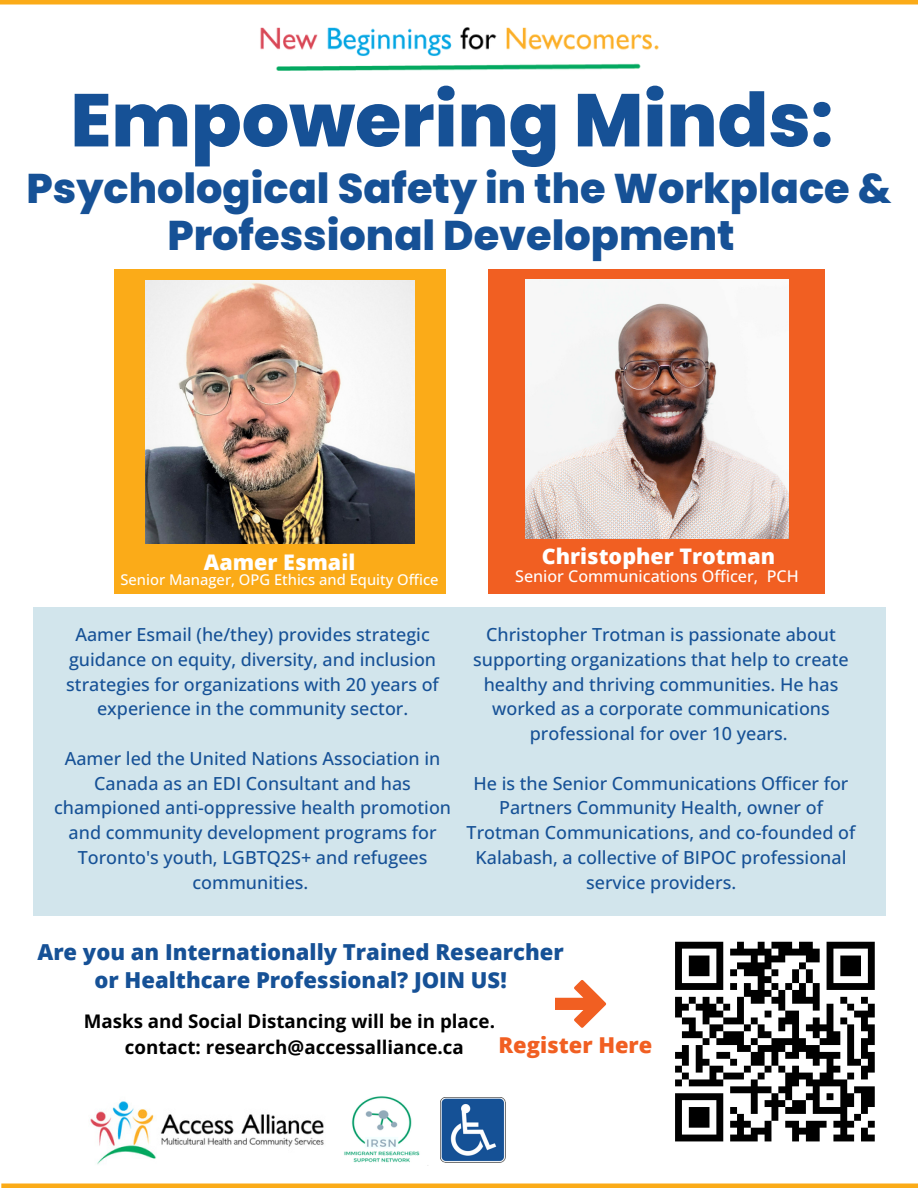
<style>
.page{position:relative;width:918px;height:1188px;background:#fff}
.page>*{position:absolute;margin:0;border:0;box-sizing:border-box;transform-origin:0 0}
.t1{font:800 74.55px "Poppins";color:#165196}
.t2{font:800 41.4px/47.2px "Poppins";color:#165196;text-align:center}
.t3{font:800 22.05px/28.5px "Open Sans";color:#165196;text-align:center}
.t4{font:800 21.9px "Open Sans";color:#f15f22}
.t5{font:800 21.45px "Open Sans";color:#fff}
.t6{font:700 18.75px/25.8px "Open Sans";color:#000;text-align:center}
.t7{font:500 18px/24.8px "Open Sans";color:#165196;text-align:center}
.t8{font:500 16.05px "Open Sans";color:#fff}
.t9{font:500 14.7px "Open Sans";color:#fff}
</style>
<div class="page">
<div style="left:114px;top:269px;width:331px;height:325px;background:#fbab18"></div>
<img style="left:145px;top:281px;width:269px;height:263px">
<div style="left:488px;top:269px;width:337px;height:325px;background:#f15f22"></div>
<img style="left:525px;top:280px;width:264px;height:258px">
<img style="left:90px;top:1101px;width:234px;height:64px">
<img style="left:441px;top:1097px;width:65px;height:65px">
<img style="left:344px;top:1096px;width:76px;height:67px">
<div style="left:1px;top:1183px;width:917px;height:5px;background:#fbab18"></div>
<img style="left:260px;top:28px;width:399px;height:42px">
<div style="left:0;top:0;width:918px;height:5px;background:#fbab18"></div>
<div style="left:33px;top:607px;width:852px;height:309px;background:#d2e5ec"></div>
<svg style="left:675px;top:941px;width:200px;height:201px"></svg>
<svg style="left:556px;top:980px;width:50px;height:48px"></svg>
<h1 class="t1" style="left:70px;top:68px;width:764px">Empowering Minds:</h1>
<h2 class="t2" style="left:26px;top:165px;width:867px">Psychological Safety in the Workplace &amp;<br>Professional Development</h2>
<p class="t5" style="left:204px;top:547px;width:153px">Aamer Esmail</p>
<p class="t5" style="left:542px;top:541px;width:235px">Christopher Trotman</p>
<p class="t9" style="left:120px;top:570px;width:320px">Senior Manager, OPG Ethics and Equity Office</p>
<p class="t8" style="left:515px;top:565px;width:285px">Senior Communications Officer, PCH</p>
<p class="t7" style="left:66px;top:622px;width:374px">Aamer Esmail (he/they) provides strategic guidance on equity, diversity, and inclusion strategies for organizations with 20 years of experience in the community sector.</p>
<p class="t7" style="left:54px;top:746px;width:399px">Aamer led the United Nations Association in Canada as an EDI Consultant and has championed anti-oppressive health promotion and community development programs for Toronto's youth, LGBTQ2S+ and refugees communities.</p>
<p class="t7" style="left:473px;top:622px;width:377px">Christopher Trotman is passionate about supporting organizations that help to create healthy and thriving communities. He has worked as a corporate communications professional for over 10 years.</p>
<p class="t7" style="left:467px;top:770px;width:390px">He is the Senior Communications Officer for Partners Community Health, owner of Trotman Communications, and co-founded of Kalabash, a collective of BIPOC professional service providers.</p>
<p class="t3" style="left:37px;top:937px;width:528px">Are you an Internationally Trained Researcher or Healthcare Professional? JOIN US!</p>
<p class="t6" style="left:84px;top:1008px;width:413px">Masks and Social Distancing will be in place. contact: research@accessalliance.ca</p>
<p class="t4" style="left:499px;top:1030px;width:155px">Register Here</p>
</div>
